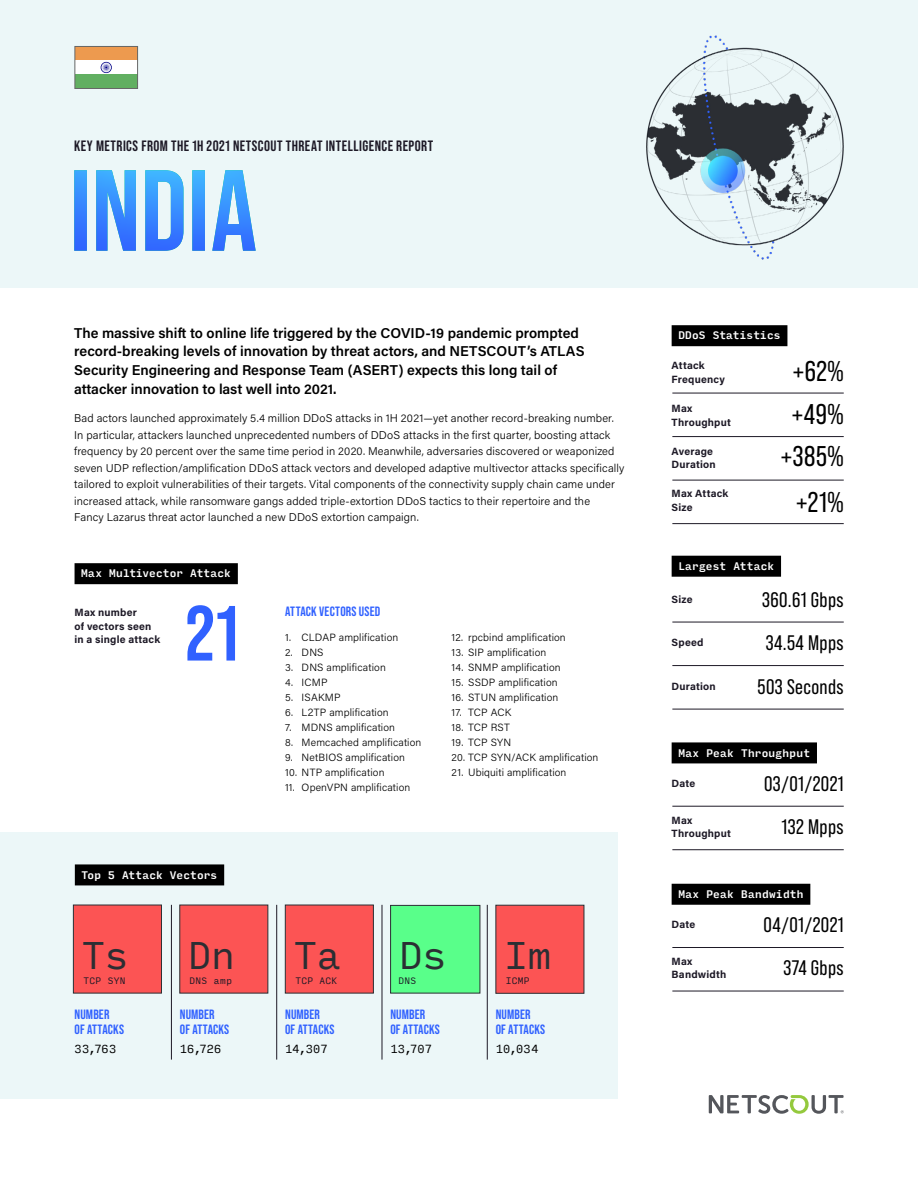
<style>
.page{position:relative;width:918px;height:1188px;background:#fff}
.page>*{position:absolute;margin:0;border:0;box-sizing:border-box;transform-origin:0 0}
.t1{font:700 78px "Bebas Neue Pro";color:#3061ff}
.t2{font:36.75px "Input Mono";color:#2b2e33}
.t3{font:28.5px/42.8px "Bebas Neue Pro";letter-spacing:.02em;color:#000}
.t4{font:21px/42.8px "Bebas Neue Pro";letter-spacing:.02em;color:#000;text-align:right}
.t5{font:700 15px "Bebas Neue Pro";letter-spacing:.03em;color:#1d1926}
.t6{font:600 14.25px/18.8px "Acumin Pro";color:#000}
.t7{font:700 13.5px/15px "Bebas Neue Pro";letter-spacing:.01em;color:#3061ff}
.t8{font:300 11.25px/16.5px "Acumin Pro";letter-spacing:.01em;color:#000}
.t9{font:11.25px "Input Mono";letter-spacing:.02em;color:#000}
.t10{font:300 10.5px "Acumin Pro";letter-spacing:.015em;color:#000}
.t11{font:700 10.5px/13.5px "Acumin Pro";letter-spacing:.02em;color:#1d1926}
.t12{font:500 10.5px "Input Mono";letter-spacing:.02em;color:#fff}
.t13{font:9px "Input Mono";letter-spacing:.035em;color:#1d1926}
</style>
<div class="page">
<svg style="left:709px;top:1095px;width:135px;height:19px"></svg>
<div style="left:0;top:0;width:918px;height:287px;background:#ecf7f8"></div>
<div style="left:0;top:833px;width:618px;height:266px;background:#ecf7f8"></div>
<div style="left:672px;top:742px;width:145px;height:21px;background:#000"></div>
<hr style="left:672px;top:806px;width:172px;height:1px;background:#1d1926">
<hr style="left:672px;top:849px;width:172px;height:1px;background:#1d1926">
<div style="left:672px;top:884px;width:138px;height:21px;background:#000"></div>
<hr style="left:672px;top:947px;width:172px;height:1px;background:#1d1926">
<hr style="left:672px;top:991px;width:172px;height:1px;background:#1d1926">
<div style="left:75px;top:46px;width:63px;height:42px;background:#ed9a4f"></div>
<div style="left:75px;top:60px;width:63px;height:14px;background:#fff"></div>
<div style="left:75px;top:74px;width:63px;height:14px;background:#61af61"></div>
<svg style="left:101px;top:62px;width:11px;height:11px"></svg>
<div style="left:75px;top:46px;width:63px;height:43px;border:1px solid #666766"></div>
<div style="left:75px;top:864px;width:149px;height:21px;background:#000"></div>
<img style="left:646px;top:35px;width:198px;height:225px">
<img style="left:74px;top:170px;width:182px;height:81px">
<div style="left:672px;top:556px;width:109px;height:21px;background:#000"></div>
<hr style="left:672px;top:622px;width:172px;height:1px;background:#1d1926">
<hr style="left:672px;top:665px;width:172px;height:1px;background:#1d1926">
<hr style="left:672px;top:709px;width:172px;height:1px;background:#1d1926">
<div style="left:672px;top:325px;width:115px;height:21px;background:#000"></div>
<hr style="left:672px;top:393px;width:172px;height:1px;background:#1d1926">
<hr style="left:672px;top:436px;width:172px;height:1px;background:#1d1926">
<hr style="left:672px;top:480px;width:172px;height:1px;background:#1d1926">
<hr style="left:672px;top:523px;width:172px;height:1px;background:#1d1926">
<div style="left:285px;top:905px;width:89px;height:88px;background:#fc5454;border:1px solid #2b2e33"></div>
<div style="left:180px;top:905px;width:88px;height:88px;background:#fc5454"></div>
<div style="left:496px;top:905px;width:88px;height:88px;background:#fc5454"></div>
<div style="left:75px;top:563px;width:163px;height:21px;background:#000"></div>
<hr style="left:171px;top:905px;width:1px;height:155px;background:#1d1926">
<hr style="left:276px;top:905px;width:1px;height:155px;background:#1d1926">
<hr style="left:382px;top:905px;width:1px;height:155px;background:#1d1926">
<hr style="left:487px;top:905px;width:1px;height:155px;background:#1d1926">
<div style="left:73px;top:905px;width:89px;height:88px;background:#fc5454;border:1px solid #2b2e33"></div>
<div style="left:390px;top:905px;width:90px;height:88px;background:#59ff8a;border:1px solid #2b2e33"></div>
<h3 class="t5" style="left:74px;top:137px;width:361px">KEY METRICS FROM THE 1H 2021 NETSCOUT THREAT INTELLIGENCE REPORT</h3>
<p class="t6" style="left:74px;top:323px;width:512px">The massive shift to online life triggered by the COVID-19 pandemic prompted record-breaking levels of innovation by threat actors, and NETSCOUT’s ATLAS Security Engineering and Response Team (ASERT) expects this long tail of attacker innovation to last well into 2021.</p>
<p class="t8" style="left:74px;top:410px;width:552px">Bad actors launched approximately 5.4 million DDoS attacks in 1H 2021—yet another record-breaking number.<br>In particular, attackers launched unprecedented numbers of DDoS attacks in the first quarter, boosting attack frequency by 20 percent over the same time period in 2020. Meanwhile, adversaries discovered or weaponized seven UDP reflection/amplification DDoS attack vectors and developed adaptive multivector attacks specifically tailored to exploit vulnerabilities of their targets. Vital components of the connectivity supply chain came under increased attack, while ransomware gangs added triple-extortion DDoS tactics to their repertoire and the<br>Fancy Lazarus threat actor launched a new DDoS extortion campaign.</p>
<p class="t12" style="left:81px;top:564px;width:151px">Max Multivector Attack</p>
<p class="t11" style="left:75px;top:606px;width:87px">Max number<br>of vectors seen in a single attack</p>
<h1 class="t1" style="left:186px;top:589px;width:55px">21</h1>
<p class="t12" style="left:82px;top:865px;width:137px">Top 5 Attack Vectors</p>
<p class="t7" style="left:285px;top:604px;width:97px">ATTACK VECTORS USED</p>
<p class="t10" style="left:285px;top:630px;width:115px">1. CLDAP amplification</p>
<p class="t10" style="left:285px;top:645px;width:40px">2. DNS</p>
<p class="t10" style="left:285px;top:660px;width:102px">3. DNS amplification</p>
<p class="t10" style="left:285px;top:675px;width:44px">4. ICMP</p>
<p class="t10" style="left:285px;top:690px;width:57px">5. ISAKMP</p>
<p class="t10" style="left:285px;top:705px;width:105px">6. L2TP amplification</p>
<p class="t10" style="left:285px;top:720px;width:111px">7. MDNS amplification</p>
<p class="t10" style="left:285px;top:735px;width:138px">8. Memcached amplification</p>
<p class="t10" style="left:285px;top:750px;width:121px">9. NetBIOS amplification</p>
<p class="t10" style="left:285px;top:765px;width:101px">10. NTP amplification</p>
<p class="t10" style="left:285px;top:780px;width:127px">11. OpenVPN amplification</p>
<p class="t10" style="left:452px;top:630px;width:116px">12. rpcbind amplification</p>
<p class="t10" style="left:452px;top:645px;width:96px">13. SIP amplification</p>
<p class="t10" style="left:452px;top:660px;width:111px">14. SNMP amplification</p>
<p class="t10" style="left:452px;top:675px;width:108px">15. SSDP amplification</p>
<p class="t10" style="left:452px;top:690px;width:108px">16. STUN amplification</p>
<p class="t10" style="left:452px;top:705px;width:61px">17. TCP ACK</p>
<p class="t10" style="left:452px;top:720px;width:60px">18. TCP RST</p>
<p class="t10" style="left:452px;top:735px;width:61px">19. TCP SYN</p>
<p class="t10" style="left:452px;top:750px;width:148px">20. TCP SYN/ACK amplification</p>
<p class="t10" style="left:452px;top:765px;width:116px">21. Ubiquiti amplification</p>
<h2 class="t2" style="left:188px;top:922px;width:48px">Dn</h2>
<h2 class="t2" style="left:294px;top:922px;width:48px">Ta</h2>
<h2 class="t2" style="left:504px;top:922px;width:48px">Im</h2>
<h2 class="t2" style="left:82px;top:922px;width:48px">Ts</h2>
<p class="t13" style="left:84px;top:972px;width:43px">TCP SYN</p>
<p class="t13" style="left:296px;top:972px;width:43px">TCP ACK</p>
<h2 class="t2" style="left:399px;top:922px;width:49px">Ds</h2>
<p class="t13" style="left:399px;top:973px;width:19px">DNS</p>
<p class="t13" style="left:190px;top:972px;width:44px">DNS amp</p>
<p class="t13" style="left:506px;top:973px;width:25px">ICMP</p>
<p class="t7" style="left:75px;top:1006px;width:51px">NUMBER<br>OF ATTACKS</p>
<p class="t9" style="left:75px;top:1039px;width:43px">33,763</p>
<p class="t7" style="left:180px;top:1006px;width:51px">NUMBER<br>OF ATTACKS</p>
<p class="t9" style="left:180px;top:1039px;width:43px">16,726</p>
<p class="t7" style="left:285px;top:1006px;width:51px">NUMBER<br>OF ATTACKS</p>
<p class="t9" style="left:285px;top:1039px;width:44px">14,307</p>
<p class="t7" style="left:390px;top:1006px;width:51px">NUMBER<br>OF ATTACKS</p>
<p class="t9" style="left:390px;top:1039px;width:43px">13,707</p>
<p class="t7" style="left:496px;top:1006px;width:51px">NUMBER<br>OF ATTACKS</p>
<p class="t9" style="left:496px;top:1039px;width:44px">10,034</p>
<p class="t12" style="left:678px;top:326px;width:104px">DDoS Statistics</p>
<p class="t11" style="left:672px;top:359px;width:55px">Attack<br>Frequency</p>
<p class="t11" style="left:672px;top:401px;width:61px">Max<br>Throughput</p>
<p class="t11" style="left:672px;top:444px;width:46px">Average<br>Duration</p>
<p class="t11" style="left:672px;top:486px;width:58px">Max Attack<br>Size</p>
<h3 class="t3" style="left:792px;top:349px;width:53px">+62% +49%</h3>
<h3 class="t3" style="left:781px;top:435px;width:64px">+385%</h3>
<h3 class="t3" style="left:796px;top:481px;width:49px">+21%</h3>
<p class="t12" style="left:678px;top:557px;width:97px">Largest Attack</p>
<p class="t11" style="left:672px;top:592px;width:23px">Size</p>
<p class="t11" style="left:672px;top:635px;width:33px">Speed</p>
<p class="t11" style="left:672px;top:679px;width:46px">Duration</p>
<h3 class="t4" style="left:758px;top:665px;width:88px">503 Seconds</h3>
<h3 class="t4" style="left:762px;top:578px;width:83px;text-align:left">360.61 Gbps<br>34.54 Mpps</h3>
<p class="t12" style="left:678px;top:743px;width:133px">Max Peak Throughput</p>
<p class="t11" style="left:672px;top:776px;width:25px">Date</p>
<p class="t11" style="left:672px;top:813px;width:61px">Max<br>Throughput</p>
<h3 class="t4" style="left:764px;top:762px;width:81px">03/01/2021<br>132 Mpps</h3>
<p class="t12" style="left:678px;top:885px;width:127px">Max Peak Bandwidth</p>
<p class="t11" style="left:672px;top:918px;width:25px">Date</p>
<p class="t11" style="left:672px;top:954px;width:56px">Max<br>Bandwidth</p>
<h3 class="t4" style="left:764px;top:903px;width:82px">04/01/2021<br>374 Gbps</h3>
</div>
